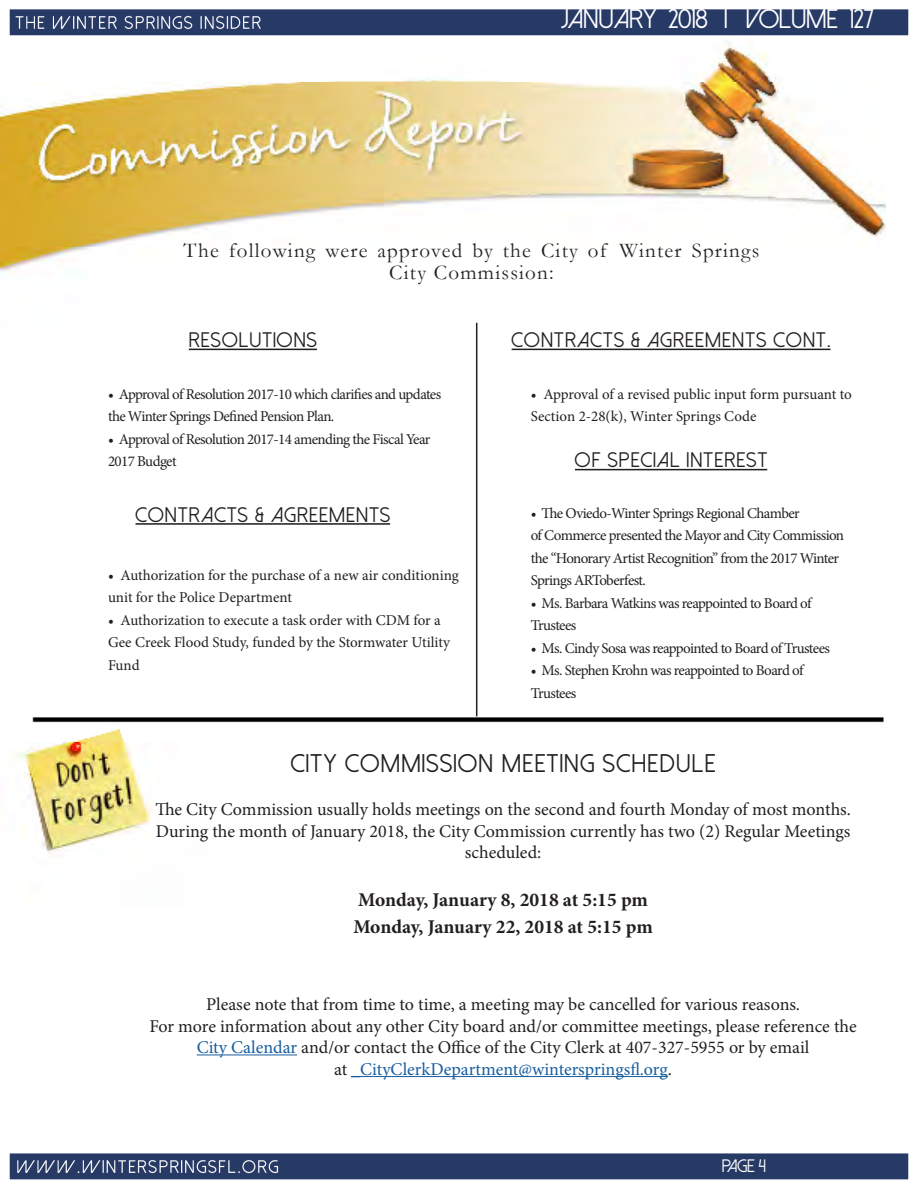
<style>
.page{position:relative;width:918px;height:1188px;background:#fff}
.page>*{position:absolute;margin:0;border:0;box-sizing:border-box;transform-origin:0 0}
.t1{font:27px "Dolce Vita";color:#fff}
.t2{font:25.5px "Dolce Vita";letter-spacing:.06em;color:#231f20}
.t3{font:21px "Dolce Vita";letter-spacing:.06em;color:#231f20}
.t4{font:21px/22.5px "Garamond";letter-spacing:.06em;color:#231f20;text-align:center}
.t5{font:700 19.5px "Minion Pro";letter-spacing:-.005em;color:#231f20}
.t6{font:18px/21.6px "Minion Pro";color:#231f20;text-align:center}
.t7{font:18px "Minion Pro";color:#175d9e}
.t8{font:18px "Dolce Vita";color:#fff}
.t9{font:15px/22.5px "Minion Pro";letter-spacing:-.04em;color:#231f20}
.t10{font:15px/22.5px "Minion Pro";letter-spacing:-.005em;color:#231f20}
.t11{font:15px/22.5px "Minion Pro";color:#231f20}
.s1{font-size:24px}
.s2{color:#175d9e}
.s3{color:#231f20}
</style>
<div class="page">
<img style="left:9px;top:9px;width:900px;height:1171px">
<img style="left:0;top:37px;width:886px;height:1114px">
<hr style="left:575px;top:469px;width:192px;height:1px;background:#231f20">
<hr style="left:136px;top:523px;width:254px;height:2px;background:#231f20">
<hr style="left:476px;top:323px;width:1px;height:393px;background:#231f20">
<hr style="left:189px;top:349px;width:128px;height:1px;background:#231f20">
<hr style="left:512px;top:349px;width:319px;height:1px;background:#231f20">
<hr style="left:197px;top:1055px;width:100px;height:1px;background:#175d9e">
<hr style="left:351px;top:1076px;width:317px;height:1px;background:#175d9e">
<h1 class="t1" style="left:562px;top:5px;width:314px">JANUARY 2018 <span class="s1">|</span>I VOLUME 127</h1>
<p class="t4" style="left:184px;top:238px;width:577px">The following were approved by the City of Winter Springs<br>City Commission:</p>
<p class="t3" style="left:189px;top:329px;width:130px">RESOLUTIONS</p>
<p class="t9" style="left:108px;top:383px;width:335px">• Approval of Resolution 2017-10 which clarifies and updates the Winter Springs Defined Pension Plan.</p>
<p class="t9" style="left:108px;top:428px;width:324px">• Approval of Resolution 2017-14 amending the Fiscal Year<br>2017 Budget</p>
<p class="t3" style="left:136px;top:504px;width:256px">CONTRACTS &amp; AGREEMENTS</p>
<p class="t10" style="left:108px;top:564px;width:352px">• Authorization for the purchase of a new air conditioning unit for the Police Department</p>
<p class="t11" style="left:108px;top:609px;width:343px">• Authorization to execute a task order with CDM for a<br>Gee Creek Flood Study, funded by the Stormwater Utility<br>Fund</p>
<p class="t3" style="left:512px;top:329px;width:321px">CONTRACTS &amp; AGREEMENTS CONT.</p>
<p class="t10" style="left:531px;top:383px;width:323px">• Approval of a revised public input form pursuant to<br>Section 2-28(k), Winter Springs Code</p>
<p class="t3" style="left:575px;top:450px;width:194px">OF SPECIAL INTEREST</p>
<p class="t9" style="left:531px;top:502px;width:315px">• The Oviedo-Winter Springs Regional Chamber<br>of Commerce presented the Mayor and City Commission the “Honorary Artist Recognition” from the 2017 Winter Springs ARToberfest.</p>
<p class="t9" style="left:531px;top:592px;width:282px">• Ms. Barbara Watkins was reappointed to Board of<br>Trustees</p>
<p class="t9" style="left:531px;top:637px;width:301px">• Ms. Cindy Sosa was reappointed to Board of Trustees</p>
<p class="t9" style="left:531px;top:659px;width:274px">• Ms. Stephen Krohn was reappointed to Board of<br>Trustees</p>
<p class="t2" style="left:291px;top:751px;width:426px">CITY COMMISSION MEETING SCHEDULE</p>
<p class="t6" style="left:155px;top:799px;width:697px">The City Commission usually holds meetings on the second and fourth Monday of most months.</p>
<p class="t6" style="left:156px;top:820px;width:696px">During the month of January 2018, the City Commission currently has two (2) Regular Meetings scheduled:</p>
<p class="t5" style="left:358px;top:886px;width:291px">Monday, January 8, 2018 at 5:15 pm</p>
<p class="t5" style="left:353px;top:913px;width:301px">Monday, January 22, 2018 at 5:15 pm</p>
<p class="t6" style="left:206px;top:993px;width:596px">Please note that from time to time, a meeting may be cancelled for various reasons.</p>
<p class="t6" style="left:149px;top:1015px;width:709px">For more information about any other City board and/or committee meetings, please reference the<br><span class="s2">City Calendar</span> and/or contact the Office of the City Clerk at 407-327-5955 or by email</p>
<p class="t7" style="left:334px;top:1057px;width:339px"><span class="s3">at</span> _CityClerkDepartment@winterspringsfl.org<span class="s3">.</span></p>
<p class="t8" style="left:722px;top:1157px;width:46px">PAGE 4</p>
</div>
